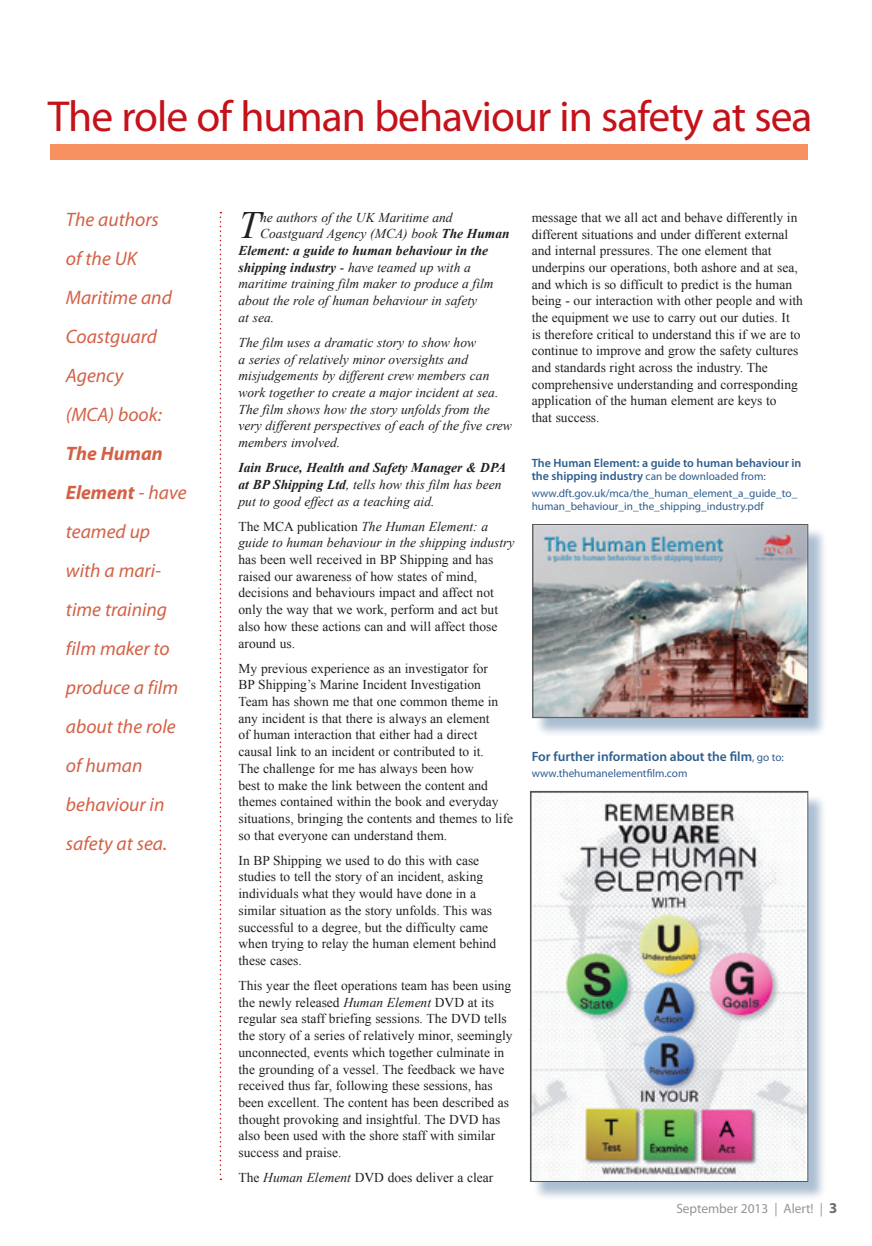
<style>
.page{position:relative;width:872px;height:1246px;background:#fff}
.page>*{position:absolute;margin:0;border:0;box-sizing:border-box;transform-origin:0 0}
.t1{font:43.5px "Myriad Pro";letter-spacing:-.02em;color:#c4121a}
.t2{font:italic 38.7px "Times New Roman";color:#231f20}
.t3{font:italic 19.5px/39px "Myriad Pro";color:#d36146}
.t4{font:13.5px/16.6px "Times New Roman";color:#231f20}
.t5{font:italic 13.5px/16.6px "Times New Roman";color:#231f20}
.t6{font:600 13.5px "Myriad Pro";color:#2e5e8e}
.t7{font:italic 700 13.5px "Times New Roman";color:#231f20}
.t8{font:13.5px "Myriad Pro";letter-spacing:-.005em;color:#939598}
.t9{font:600 12px "Myriad Pro";color:#2e5e8e}
.t10{font:11.25px/16.5px "Myriad Pro";color:#2e5e8e}
.s1{font-weight:700}
.s2{font-style:normal}
.s3{font-style:italic}
.s4{font-weight:600;font-size:12px}
.s5{font-weight:400;font-size:11.25px}
.s6{font-weight:700;font-size:15px;color:#6c6d70}
</style>
<div class="page">
<div style="left:51px;top:144px;width:757px;height:16px;background:#f79162"></div>
<div style="left:534px;top:526px;width:293px;height:210px;background:#2e5e8e;opacity:.4"></div>
<img style="left:534px;top:526px;width:272px;height:190px">
<div style="left:532px;top:524px;width:276px;height:194px;border:1px solid #57585a"></div>
<div style="left:532px;top:793px;width:294px;height:407px;background:#2e5e8e;opacity:.4"></div>
<img style="left:532px;top:793px;width:274px;height:387px">
<div style="left:530px;top:791px;width:278px;height:391px;border:1px solid #57585a"></div>
<svg style="left:220px;top:212px;width:1px;height:968px"></svg>
<h1 class="t1" style="left:48px;top:89px;width:766px">The role of human behaviour in safety at sea</h1>
<h3 class="t3" style="left:66px;top:199px;width:107px">The authors of the UK<br>Maritime and<br>Coastguard<br>Agency (MCA) book:</h3>
<h3 class="t3" style="left:66px;top:433px;width:122px"><span class="s1">The Human<br>Element</span> - have teamed up with a mari&shy;time training film maker to produce a film about the role of human behaviour in safety at sea.</h3>
<p class="t5" style="left:260px;top:208px;width:194px">he authors of the UK Maritime and</p>
<p class="t5" style="left:260px;top:225px;width:251px">Coastguard Agency (MCA) book <span class="s1">The Human</span></p>
<p class="t7" style="left:238px;top:241px;width:251px">Element: a guide to human behaviour in the</p>
<p class="t5" style="left:238px;top:258px;width:234px"><span class="s1">shipping industry</span> - have teamed up with a</p>
<p class="t5" style="left:238px;top:275px;width:256px">maritime training film maker to produce a film</p>
<p class="t5" style="left:238px;top:292px;width:240px">about the role of human behaviour in safety</p>
<p class="t5" style="left:238px;top:308px;width:37px">at sea.</p>
<p class="t5" style="left:238px;top:334px;width:275px">The film uses a dramatic story to show how<br>a series of relatively minor oversights and misjudgements by different crew members can work together to create a major incident at sea.<br>The film shows how the story unfolds from the very different perspectives of each of the five crew members involved.</p>
<p class="t5" style="left:238px;top:459px;width:269px"><span class="s1">Iain Bruce, Health and Safety Manager &amp; DPA at BP Shipping Ltd</span>, tells how this film has been put to good effect as a teaching aid.</p>
<p class="t5" style="left:238px;top:517px;width:277px"><span class="s2">The MCA publication</span> The Human Element: a guide to human behaviour in the shipping industry</p>
<p class="t4" style="left:238px;top:551px;width:261px">has been well received in BP Shipping and has raised our awareness of how states of mind, decisions and behaviours impact and affect not only the way that we work, perform and act but also how these actions can and will affect those around us.</p>
<p class="t4" style="left:238px;top:660px;width:276px">My previous experience as an investigator for<br>BP Shipping’s Marine Incident Investigation Team has shown me that one common theme in any incident is that there is always an element<br>of human interaction that either had a direct causal link to an incident or contributed to it.<br>The challenge for me has always been how<br>best to make the link between the content and themes contained within the book and everyday situations, bringing the contents and themes to life so that everyone can understand them.</p>
<p class="t4" style="left:238px;top:852px;width:259px">In BP Shipping we used to do this with case studies to tell the story of an incident, asking individuals what they would have done in a similar situation as the story unfolds. This was successful to a degree, but the difficulty came when trying to relay the human element behind these cases.</p>
<p class="t4" style="left:238px;top:977px;width:275px">This year the fleet operations team has been using the newly released <span class="s3">Human Element</span> DVD at its regular sea staff briefing sessions. The DVD tells the story of a series of relatively minor, seemingly unconnected, events which together culminate in the grounding of a vessel. The feedback we have received thus far, following these sessions, has been excellent. The content has been described as thought provoking and insightful. The DVD has also been used with the shore staff with similar success and praise.</p>
<p class="t4" style="left:238px;top:1169px;width:256px">The <span class="s3">Human Element</span> DVD does deliver a clear</p>
<h2 class="t2" style="left:238px;top:199px;width:23px">T</h2>
<p class="t4" style="left:532px;top:209px;width:273px">message that we all act and behave differently in different situations and under different external and internal pressures. The one element that underpins our operations, both ashore and at sea, and which is so difficult to predict is the human being - our interaction with other people and with the equipment we use to carry out our duties. It<br>is therefore critical to understand this if we are to continue to improve and grow the safety cultures and standards right across the industry. The comprehensive understanding and corresponding application of the human element are keys to<br>that success.</p>
<p class="t9" style="left:531px;top:455px;width:271px">The Human Element: a guide to human behaviour in</p>
<p class="t10" style="left:531px;top:468px;width:267px"><span class="s4">the shipping industry</span> can be downloaded from: www.dft.gov.uk/mca/the_human_element_a_guide_to_</p>
<p class="t10" style="left:532px;top:498px;width:233px">human_behaviour_in_the_shipping_industry.pdf</p>
<p class="t6" style="left:531px;top:747px;width:254px">For further information about the film<span class="s5">, go to:</span></p>
<p class="t10" style="left:531px;top:765px;width:157px">www.thehumanelementfilm.com</p>
<p class="t8" style="left:676px;top:1200px;width:162px">September 2013 | Alert! | <span class="s6">3</span></p>
</div>
